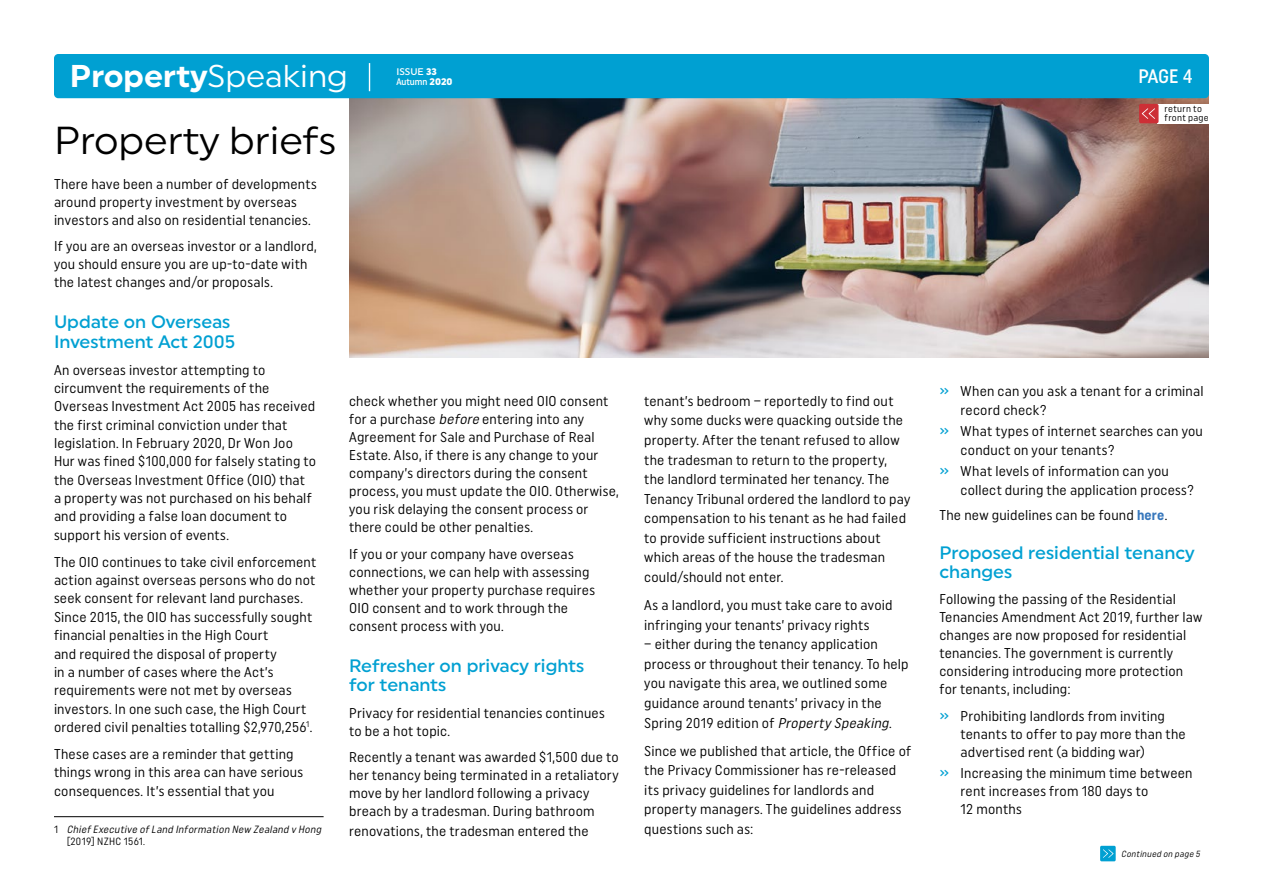
<style>
.page{position:relative;width:1263px;height:893px;background:#fff}
.page>*{position:absolute;margin:0;border:0;box-sizing:border-box;transform-origin:0 0}
.t1{font:39px "Uniform";color:#000}
.t2{font:700 31.5px "Uniform";color:#fff}
.t3{font:500 19.5px "Uniform Condensed";color:#fff}
.t4{font:500 18px/19.5px "Uniform";color:#00a0d2}
.t5{font:14.25px/18px "Uniform Condensed";letter-spacing:.015em;color:#000}
.t6{font:italic 10.5px/12px "Uniform Condensed";color:#000}
.t7{font:9.6px/9px "Uniform Condensed";letter-spacing:.03em;color:#000}
.t8{font:500 9.6px "Uniform Condensed";color:#fff}
.t9{font:500 9.6px "Uniform";color:#fff}
.t10{font:italic 8.85px "Uniform Condensed";color:#000}
.s1{font-weight:400}
.s2{font-weight:900}
.s3{font-family:"Uniform";font-weight:900}
.s4{font-style:normal}
.s5{font-style:italic}
.s6{font-weight:500;color:#00a0d2}
.s7{font-weight:700;color:#3777bc}
</style>
<div class="page">
<img style="left:349px;top:96px;width:860px;height:262px">
<div style="left:1157px;top:104px;width:63px;height:20px;background:#fff"></div>
<div style="left:54px;top:54px;width:1155px;height:44px;background:#00a0d2;border-radius:4px"></div>
<div style="left:1139px;top:104px;width:19px;height:19px;background:#cd2f36;border-radius:2px"></div>
<svg style="left:1142px;top:108px;width:13px;height:11px"></svg>
<svg style="left:369px;top:63px;width:1px;height:28px"></svg>
<hr style="left:54px;top:816px;width:270px;height:1px;background:#000">
<div style="left:1100px;top:846px;width:16px;height:15px;background:#00a0d2"></div>
<svg style="left:1103px;top:849px;width:10px;height:9px"></svg>
<h2 class="t2" style="left:70px;top:57px;width:280px">Property<span class="s1">Speaking</span></h2>
<p class="t9" style="left:396px;top:65px;width:42px">ISSUE <span class="s2">33</span></p>
<p class="t8" style="left:396px;top:76px;width:58px">Autumn <span class="s3">2020</span></p>
<h1 class="t1" style="left:54px;top:117px;width:284px">Property briefs</h1>
<p class="t5" style="left:54px;top:175px;width:264px">There have been a number of developments around property investment by overseas investors and also on residential tenancies.</p>
<p class="t5" style="left:54px;top:237px;width:264px">If you are an overseas investor or a landlord, you should ensure you are up-to-date with the latest changes and/or proposals.</p>
<p class="t4" style="left:54px;top:312px;width:183px">Update on Overseas<br>Investment Act 2005</p>
<p class="t5" style="left:54px;top:360px;width:264px">An overseas investor attempting to circumvent the requirements of the Overseas Investment Act 2005 has received the first criminal conviction under that legislation. In February 2020, Dr Won Joo Hur was fined $100,000 for falsely stating to the Overseas Investment Office (OIO) that<br>a property was not purchased on his behalf and providing a false loan document to support his version of events.</p>
<p class="t5" style="left:54px;top:552px;width:264px">The OIO continues to take civil enforcement action against overseas persons who do not seek consent for relevant land purchases.<br>Since 2015, the OIO has successfully sought financial penalties in the High Court<br>and required the disposal of property<br>in a number of cases where the Act’s requirements were not met by overseas investors. In one such case, the High Court ordered civil penalties totalling $2,970,256<sup>1</sup>.</p>
<p class="t5" style="left:54px;top:745px;width:251px">These cases are a reminder that getting things wrong in this area can have serious consequences. It’s essential that you</p>
<p class="t6" style="left:67px;top:823px;width:258px;text-indent:-13px"><span class="s4">1</span> ChiefExecutive ofLand Information New Zealand v Hong <span class="s4">[2019] NZHC 1561.</span></p>
<p class="t5" style="left:349px;top:391px;width:271px">check whether you might need OIO consent for a purchase <span class="s5">before</span> entering into any Agreement for Sale and Purchase of Real Estate. Also, if there is any change to your company’s directors during the consent process, you must update the OIO. Otherwise, you risk delaying the consent process or there could be other penalties.</p>
<p class="t5" style="left:349px;top:544px;width:247px">If you or your company have overseas connections, we can help with assessing whether your property purchase requires OIO consent and to work through the consent process with you.</p>
<p class="t4" style="left:349px;top:655px;width:237px">Refresher on privacy rights for tenants</p>
<p class="t5" style="left:349px;top:703px;width:257px">Privacy for residential tenancies continues to be a hot topic.</p>
<p class="t5" style="left:349px;top:748px;width:271px">Recently a tenant was awarded $1,500 due to her tenancy being terminated in a retaliatory move by her landlord following a privacy breach by a tradesman. During bathroom</p>
<p class="t5" style="left:349px;top:821px;width:241px">renovations, the tradesman entered the</p>
<p class="t5" style="left:644px;top:391px;width:268px;line-height:19.6px">tenant’s bedroom – reportedly to find out why some ducks were quacking outside the property. After the tenant refused to allow the tradesman to return to the property, the landlord terminated her tenancy. The Tenancy Tribunal ordered the landlord to pay compensation to his tenant as he had failed to provide sufficient instructions about which areas of the house the tradesman could/should not enter.</p>
<p class="t5" style="left:644px;top:595px;width:250px;line-height:19.6px">As a landlord, you must take care to avoid infringing your tenants’ privacy rights</p>
<p class="t5" style="left:644px;top:634px;width:266px;line-height:19.6px">– either during the tenancy application process or throughout their tenancy. To help you navigate this area, we outlined some guidance around tenants’ privacy in the Spring 2019 edition of <span class="s5">Property Speaking</span>.</p>
<p class="t5" style="left:644px;top:740px;width:268px;line-height:19.6px">Since we published that article, the Office of the Privacy Commissioner has re-released its privacy guidelines for landlords and property managers. The guidelines address questions such as:</p>
<h3 class="t3" style="left:1138px;top:64px;width:56px">PAGE 4</h3>
<p class="t7" style="left:1164px;top:104px;width:46px">return to front page</p>
<p class="t5" style="left:961px;top:381px;width:244px;line-height:18.8px;text-indent:-21px"><span class="s6">»</span> When can you ask a tenant for a criminal record check?</p>
<p class="t5" style="left:961px;top:422px;width:244px;line-height:18.5px;text-indent:-21px"><span class="s6">»</span> What types of internet searches can you conduct on your tenants?</p>
<p class="t5" style="left:961px;top:462px;width:235px;line-height:18.5px;text-indent:-21px"><span class="s6">»</span> What levels of information can you collect during the application process?</p>
<p class="t5" style="left:939px;top:505px;width:229px">The new guidelines can be found <span class="s7">here</span>.</p>
<p class="t4" style="left:939px;top:543px;width:257px;line-height:18.5px">Proposed residential tenancy changes</p>
<p class="t5" style="left:939px;top:590px;width:264px">Following the passing of the Residential Tenancies Amendment Act 2019, further law changes are now proposed for residential tenancies. The government is currently considering introducing more protection for tenants, including:</p>
<p class="t5" style="left:961px;top:707px;width:227px;text-indent:-21px"><span class="s6">»</span> Prohibiting landlords from inviting tenants to offer to pay more than the advertised rent (a bidding war)</p>
<p class="t5" style="left:961px;top:764px;width:233px;text-indent:-21px"><span class="s6">»</span> Increasing the minimum time between rent increases from 180 days to<br>12 months</p>
<p class="t10" style="left:1121px;top:848px;width:82px">Continued on page 5</p>
</div>
